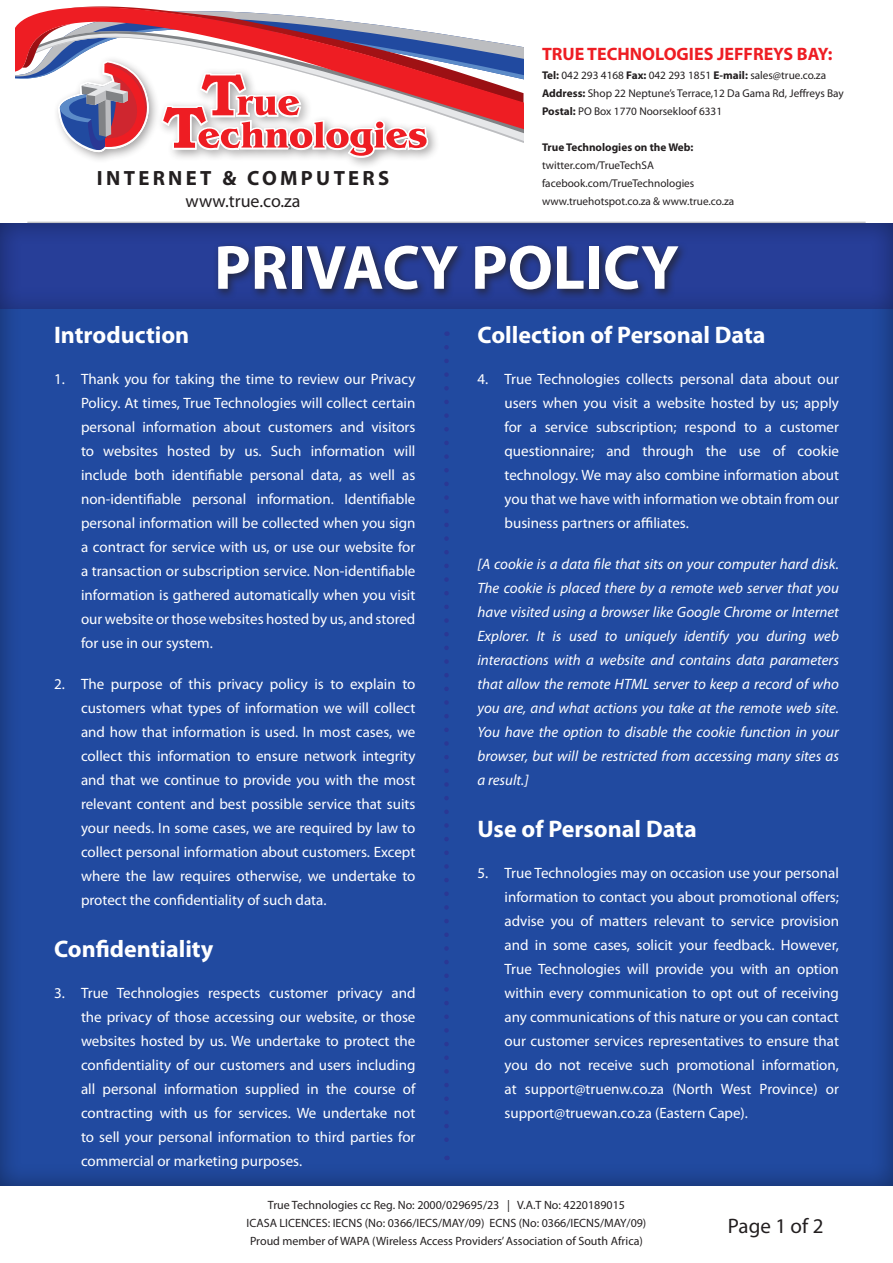
<style>
.page{position:relative;width:893px;height:1263px;background:#fff}
.page>*{position:absolute;margin:0;border:0;box-sizing:border-box;transform-origin:0 0}
.t1{font:700 63px "Myriad Pro";color:#fff}
.subheads1{font:700 24px "Myriad Pro";color:#fff}
.t2{font:21px "Myriad Pro";color:#231f20}
.t3{font:700 20.7px "Myriad Pro";letter-spacing:.16em;color:#231f20}
.t4{font:700 18px "Myriad Pro";color:#ee1d23}
.t5{font:18px "Myriad Pro";color:#231f20}
.t6{font:15px/24px "Myriad Pro";color:#fff;text-align:justify}
.BodyCopy{font:italic 15px/24px "Myriad Pro";color:#fff;text-align:justify}
.t7{font:12px "Myriad Pro";color:#231f20}
.t8{font:11.25px "Myriad Pro";color:#231f20}
.t9{font:700 11.25px "Myriad Pro";color:#231f20}
.s1{font-weight:700}
</style>
<div class="page">
<div style="left:0;top:222px;width:893px;height:964px;background:#214aa0"></div>
<hr style="left:27px;top:222px;width:839px;height:1px;background:#c2c3c6">
<svg style="left:16px;top:6px;width:507px;height:152px"></svg>
<svg style="left:444px;top:347px;width:5px;height:813px"></svg>
<div style="left:0;top:223px;width:893px;height:87px;background:#231f20;opacity:.44"></div>
<div style="left:213px;top:241px;width:476px;height:60px;background:#231f20;opacity:.75"></div>
<p class="t3" style="left:97px;top:164px;width:294px">INTERNET &amp; COMPUTERS</p>
<p class="t5" style="left:186px;top:190px;width:117px">www.true.co.za</p>
<p class="t4" style="left:542px;top:42px;width:292px">TRUE TECHNOLOGIES JEFFREYS BAY:</p>
<p class="t8" style="left:542px;top:69px;width:286px"><span class="s1">Tel:</span> 042 293 4168 <span class="s1">Fax:</span> 042 293 1851 <span class="s1">E-mail:</span> sales@true.co.za</p>
<p class="t8" style="left:542px;top:87px;width:303px"><span class="s1">Address:</span> Shop 22 Neptune’s Terrace,12 Da Gama Rd, Jeffreys Bay</p>
<p class="t8" style="left:542px;top:105px;width:182px"><span class="s1">Postal:</span> PO Box 1770 Noorsekloof 6331</p>
<p class="t9" style="left:542px;top:140px;width:153px">True Technologies on the Web:</p>
<p class="t8" style="left:542px;top:159px;width:113px">twitter.com/TrueTechSA</p>
<p class="t8" style="left:542px;top:177px;width:154px">facebook.com/TrueTechnologies</p>
<p class="t8" style="left:542px;top:195px;width:194px">www.truehotspot.co.za &amp; www.true.co.za</p>
<p class="t1" style="left:214px;top:226px;width:466px">PRIVACY POLICY</p>
<p class="subheads1" style="left:54px;top:320px;width:137px">Introduction</p>
<p class="t6" style="left:81px;top:367px;width:336px;text-indent:-27px">1. Thank you for taking the time to review our Privacy Policy. At times, True Technologies will collect certain personal information about customers and visitors to websites hosted by us. Such information will include both identifiable personal data, as well as non-identifiable personal information. Identifiable personal information will be collected when you sign a contract for service with us, or use our website for a transaction or subscription service. Non-identifiable information is gathered automatically when you visit our website or those websites hosted by us, and stored for use in our system.</p>
<p class="t6" style="left:81px;top:672px;width:336px;text-indent:-27px">2. The purpose of this privacy policy is to explain to customers what types of information we will collect and how that information is used. In most cases, we collect this information to ensure network integrity and that we continue to provide you with the most relevant content and best possible service that suits your needs. In some cases, we are required by law to collect personal information about customers. Except where the law requires otherwise, we undertake to protect the confidentiality of such data.</p>
<p class="subheads1" style="left:54px;top:933px;width:161px">Confidentiality</p>
<p class="t6" style="left:81px;top:980px;width:336px;text-indent:-27px">3. True Technologies respects customer privacy and the privacy of those accessing our website, or those websites hosted by us. We undertake to protect the confidentiality of our customers and users including all personal information supplied in the course of contracting with us for services. We undertake not to sell your personal information to third parties for commercial or marketing purposes.</p>
<p class="subheads1" style="left:477px;top:320px;width:290px">Collection of Personal Data</p>
<p class="t6" style="left:504px;top:367px;width:336px;text-indent:-27px">4. True Technologies collects personal data about our users when you visit a website hosted by us; apply for a service subscription; respond to a customer questionnaire; and through the use of cookie technology. We may also combine information about you that we have with information we obtain from our business partners or affiliates.</p>
<p class="BodyCopy" style="left:477px;top:552px;width:363px">[A cookie is a data file that sits on your computer hard disk.<br>The cookie is placed there by a remote web server that you have visited using a browser like Google Chrome or Internet Explorer. It is used to uniquely identify you during web interactions with a website and contains data parameters that allow the remote HTML server to keep a record of who you are, and what actions you take at the remote web site.<br>You have the option to disable the cookie function in your browser, but will be restricted from accessing many sites as a result.]</p>
<p class="subheads1" style="left:477px;top:813px;width:221px">Use of Personal Data</p>
<p class="t6" style="left:504px;top:860px;width:336px;text-indent:-27px">5. True Technologies may on occasion use your personal information to contact you about promotional offers; advise you of matters relevant to service provision and in some cases, solicit your feedback. However, True Technologies will provide you with an option within every communication to opt out of receiving any communications of this nature or you can contact our customer services representatives to ensure that you do not receive such promotional information, at support@truenw.co.za (North West Province) or support@truewan.co.za (Eastern Cape).</p>
<p class="t7" style="left:268px;top:1198px;width:359px">True Technologies cc Reg. No: 2000/029695/23 | V.A.T No: 4220189015</p>
<p class="t7" style="left:247px;top:1216px;width:401px">ICASA LICENCES: IECNS (No: 0366/IECS/MAY/09) ECNS (No: 0366/IECNS/MAY/09)</p>
<p class="t7" style="left:250px;top:1234px;width:394px">Proud member of WAPA (Wireless Access Providers’ Association of South Africa)</p>
<p class="t2" style="left:728px;top:1213px;width:97px">Page 1 of 2</p>
</div>
